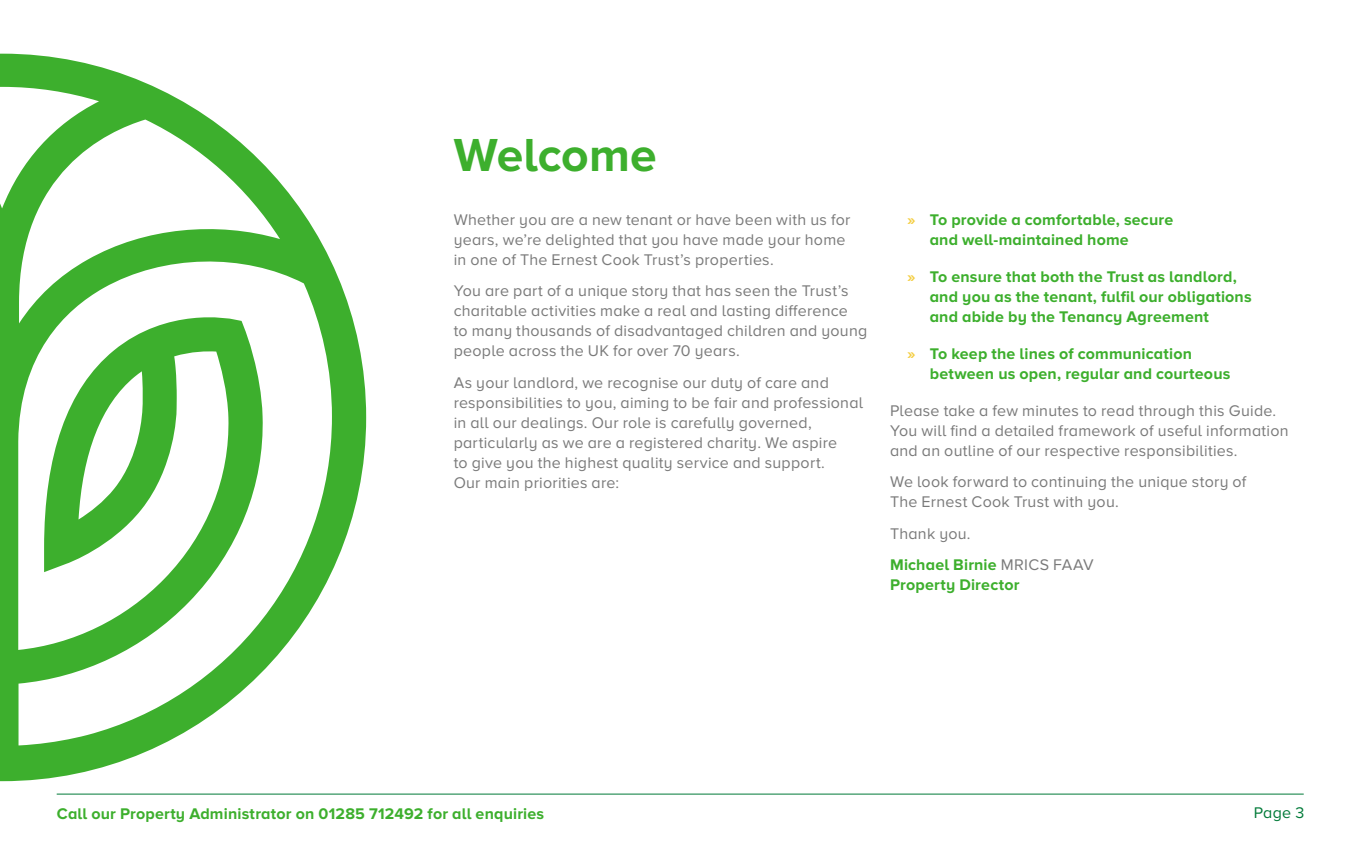
<style>
.page{position:relative;width:1361px;height:851px;background:#fff}
.page>*{position:absolute;margin:0;border:0;box-sizing:border-box;transform-origin:0 0}
.t1{font:700 48px "Proxima Nova A";color:#3daf2d}
.t2{font:16px/20px "Proxima Nova A";letter-spacing:.015em;color:#7a7a7a}
.t3{font:700 16px/20px "Proxima Nova A";letter-spacing:.01em;color:#3daf2d}
.t4{font:16px "Proxima Nova A";color:#007a38}
.s1{color:#f4ce42}
.s2{font-weight:700;color:#3daf2d}
</style>
<div class="page">
<hr style="left:57px;top:793px;width:1246px;height:1px;background:#007a38">
<svg style="left:0;top:54px;width:366px;height:727px"></svg>
<h1 class="t1" style="left:454px;top:127px;width:204px">Welcome</h1>
<p class="t2" style="left:454px;top:210px;width:398px">Whether you are a new tenant or have been with us for years, we’re delighted that you have made your home in one of The Ernest Cook Trust’s properties.</p>
<p class="t2" style="left:454px;top:281px;width:415px">You are part of a unique story that has seen the Trust’s charitable activities make a real and lasting difference<br>to many thousands of disadvantaged children and young people across the UK for over 70 years.</p>
<p class="t2" style="left:454px;top:373px;width:411px">As your landlord, we recognise our duty of care and responsibilities to you, aiming to be fair and professional in all our dealings. Our role is carefully governed, particularly as we are a registered charity. We aspire<br>to give you the highest quality service and support.<br>Our main priorities are:</p>
<p class="t3" style="left:929px;top:210px;width:245px;text-indent:-23px"><span class="s1">»</span> To provide a comfortable, secure and well-maintained home</p>
<p class="t3" style="left:929px;top:267px;width:323px;text-indent:-23px"><span class="s1">»</span> To ensure that both the Trust as landlord, and you as the tenant, fulfil our obligations and abide by the Tenancy Agreement</p>
<p class="t3" style="left:929px;top:344px;width:302px;text-indent:-23px"><span class="s1">»</span> To keep the lines of communication between us open, regular and courteous</p>
<p class="t2" style="left:890px;top:401px;width:400px">Please take a few minutes to read through this Guide.<br>You will find a detailed framework of useful information and an outline of our respective responsibilities.</p>
<p class="t2" style="left:890px;top:472px;width:358px">We look forward to continuing the unique story of<br>The Ernest Cook Trust with you.</p>
<p class="t2" style="left:890px;top:518px;width:205px;line-height:31.4px">Thank you.<br><span class="s2">Michael Birnie</span> MRICS FAAV</p>
<p class="t3" style="left:890px;top:575px;width:131px">Property Director</p>
<p class="t3" style="left:57px;top:804px;width:489px">Call our Property Administrator on 01285 712492 for all enquiries</p>
<p class="t4" style="left:1253px;top:803px;width:52px">Page 3</p>
</div>
